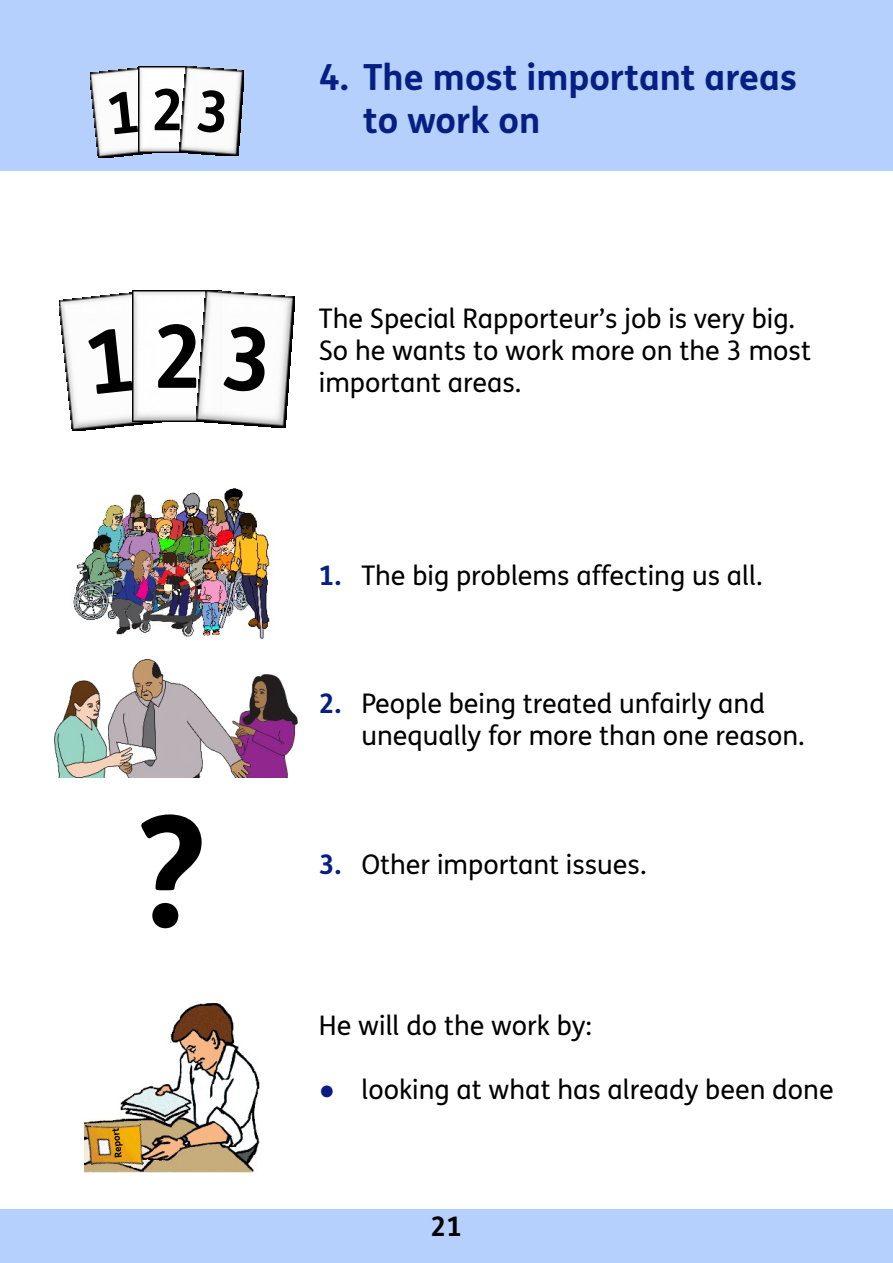
<style>
.page{position:relative;width:893px;height:1263px;background:#fff}
.page>*{position:absolute;margin:0;border:0;box-sizing:border-box;transform-origin:0 0}
.t1{font:700 36px/42.8px "FS Me";color:#071f83}
.t2{font:27px/32.1px "FS Me";color:#000}
.t3{font:700 27px "FS Me";color:#000}
.s1{font-weight:700;color:#071f83}
.s2{font-family:"Times New Roman";color:#071f83}
</style>
<div class="page">
<div style="left:0;top:1209px;width:893px;height:54px;background:#b5d0fd"></div>
<div style="left:0;top:0;width:893px;height:171px;background:#b5d0fd"></div>
<img style="left:59px;top:291px;width:102px;height:140px">
<svg style="left:88px;top:329px;width:45px;height:65px"></svg>
<img style="left:133px;top:291px;width:63px;height:130px">
<svg style="left:158px;top:324px;width:38px;height:64px"></svg>
<img style="left:196px;top:291px;width:99px;height:136px">
<svg style="left:224px;top:327px;width:41px;height:64px"></svg>
<img style="left:250px;top:675px;width:48px;height:103px">
<img style="left:54px;top:660px;width:196px;height:118px">
<img style="left:73px;top:488px;width:197px;height:151px">
<svg style="left:141px;top:814px;width:61px;height:114px"></svg>
<img style="left:90px;top:67px;width:67px;height:91px">
<svg style="left:109px;top:92px;width:29px;height:42px"></svg>
<img style="left:138px;top:67px;width:42px;height:85px">
<svg style="left:155px;top:89px;width:25px;height:41px"></svg>
<img style="left:180px;top:67px;width:64px;height:89px">
<svg style="left:197px;top:90px;width:28px;height:43px"></svg>
<img style="left:123px;top:1003px;width:137px;height:169px">
<img style="left:84px;top:1101px;width:73px;height:72px">
<svg style="left:112px;top:1128px;width:11px;height:29px"></svg>
<h1 class="t1" style="left:363px;top:60px;width:436px;text-indent:-44px">4. The most important areas to work on</h1>
<p class="t2" style="left:319px;top:305px;width:493px">The Special Rapporteur’s job is very big.<br>So he wants to work more on the 3 most important areas.</p>
<p class="t2" style="left:319px;top:562px;width:445px"><span class="s1">1.</span> The big problems affecting us all.</p>
<p class="t2" style="left:361px;top:690px;width:445px;text-indent:-42px"><span class="s1">2.</span> People being treated unfairly and unequally for more than one reason.</p>
<p class="t2" style="left:319px;top:851px;width:329px"><span class="s1">3.</span> Other important issues.</p>
<p class="t2" style="left:319px;top:1012px;width:275px">He will do the work by:</p>
<p class="t2" style="left:319px;top:1076px;width:516px"><span class="s2">●</span> looking at what has already been done</p>
<p class="t3" style="left:431px;top:1216px;width:33px">21</p>
</div>
